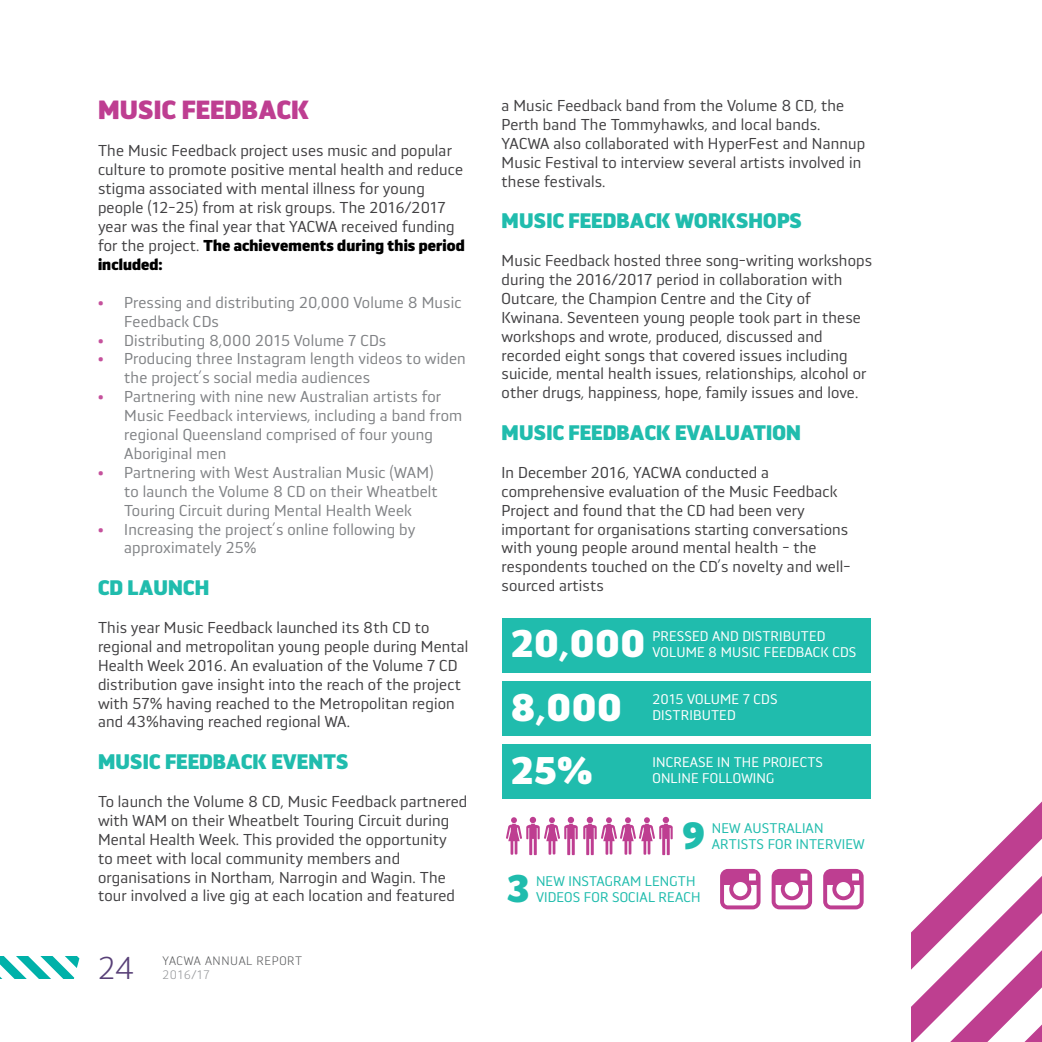
<style>
.page{position:relative;width:1042px;height:1042px;background:#fff}
.page>*{position:absolute;margin:0;border:0;box-sizing:border-box;transform-origin:0 0}
.t1{font:700 38.5px/63.2px "Aneba Neue";letter-spacing:.01em;color:#fff}
.t2{font:700 38.5px "Aneba Neue";color:#20bcad}
.t3{font:200 31.5px "Aneba Neue";color:#584077}
.t4{font:700 26.25px "Aneba Neue";letter-spacing:.01em;color:#be3e91}
.t5{font:700 21px "Aneba Neue";letter-spacing:.01em;color:#20bcad}
.t6{font:15.75px/18.9px "Aneba Neue";letter-spacing:.01em;color:#414042}
.t7{font:15.75px/18.9px "Aneba Neue";letter-spacing:.01em;color:#808285}
.t8{font:14px/15.8px "Aneba Neue";letter-spacing:.01em;color:#fff}
.t9{font:14px/15.8px "Aneba Neue";letter-spacing:.01em;color:#20bcad}
.t10{font:200 12.25px "Aneba Neue";letter-spacing:.05em;color:#58595b}
.t11{font:200 12.25px "Aneba Neue";letter-spacing:.05em;color:#939598}
.s1{font-weight:700;color:#000}
.s2{font-weight:700;color:#c5519c}
</style>
<div class="page">
<svg style="left:0;top:956px;width:79px;height:23px"></svg>
<div style="left:502px;top:618px;width:369px;height:54px;background:#20bcad"></div>
<div style="left:502px;top:681px;width:369px;height:55px;background:#20bcad"></div>
<div style="left:502px;top:744px;width:369px;height:55px;background:#20bcad"></div>
<svg style="left:506px;top:817px;width:167px;height:38px"></svg>
<svg style="left:720px;top:869px;width:40px;height:40px"></svg>
<svg style="left:771px;top:869px;width:41px;height:40px"></svg>
<svg style="left:823px;top:869px;width:40px;height:40px"></svg>
<svg style="left:911px;top:801px;width:131px;height:241px"></svg>
<h3 class="t4" style="left:98px;top:92px;width:213px">MUSIC FEEDBACK</h3>
<p class="t6" style="left:98px;top:141px;width:368px">The Music Feedback project uses music and popular culture to promote positive mental health and reduce stigma associated with mental illness for young people (12-25) from at risk groups. The 2016/2017 year was the final year that YACWA received funding for the project. <span class="s1">The achievements during this period included:</span></p>
<p class="t7" style="left:124px;top:292px;width:339px;text-indent:-26px"><span class="s2">•</span> Pressing and distributing 20,000 Volume 8 Music<br>Feedback CDs</p>
<p class="t7" style="left:98px;top:330px;width:290px"><span class="s2">•</span> Distributing 8,000 2015 Volume 7 CDs</p>
<p class="t7" style="left:124px;top:349px;width:343px;text-indent:-26px"><span class="s2">•</span> Producing three Instagram length videos to widen the project’s social media audiences</p>
<p class="t7" style="left:124px;top:387px;width:339px;text-indent:-26px"><span class="s2">•</span> Partnering with nine new Australian artists for Music Feedback interviews, including a band from regional Queensland comprised of four young Aboriginal men</p>
<p class="t7" style="left:124px;top:463px;width:315px;text-indent:-26px"><span class="s2">•</span> Partnering with West Australian Music (WAM) to launch the Volume 8 CD on their Wheatbelt<br>Touring Circuit during Mental Health Week</p>
<p class="t7" style="left:124px;top:519px;width:292px;text-indent:-26px"><span class="s2">•</span> Increasing the project’s online following by approximately 25%</p>
<h3 class="t5" style="left:98px;top:574px;width:113px">CD LAUNCH</h3>
<p class="t6" style="left:98px;top:618px;width:372px">This year Music Feedback launched its 8th CD to regional and metropolitan young people during Mental Health Week 2016. An evaluation of the Volume 7 CD distribution gave insight into the reach of the project with 57% having reached to the Metropolitan region and 43%having reached regional WA.</p>
<h3 class="t5" style="left:98px;top:748px;width:252px">MUSIC FEEDBACK EVENTS</h3>
<p class="t6" style="left:98px;top:792px;width:371px">To launch the Volume 8 CD, Music Feedback partnered with WAM on their Wheatbelt Touring Circuit during Mental Health Week. This provided the opportunity<br>to meet with local community members and organisations in Northam, Narrogin and Wagin. The tour involved a live gig at each location and featured</p>
<h2 class="t3" style="left:98px;top:948px;width:38px">24</h2>
<p class="t10" style="left:162px;top:953px;width:141px">YACWA ANNUAL REPORT</p>
<p class="t11" style="left:162px;top:967px;width:48px">2016/17</p>
<p class="t6" style="left:501px;top:96px;width:365px">a Music Feedback band from the Volume 8 CD, the Perth band The Tommyhawks, and local bands.<br>YACWA also collaborated with HyperFest and Nannup Music Festival to interview several artists involved in these festivals.</p>
<h3 class="t5" style="left:501px;top:207px;width:302px">MUSIC FEEDBACK WORKSHOPS</h3>
<p class="t6" style="left:501px;top:251px;width:372px">Music Feedback hosted three song-writing workshops during the 2016/2017 period in collaboration with Outcare, the Champion Centre and the City of Kwinana. Seventeen young people took part in these workshops and wrote, produced, discussed and recorded eight songs that covered issues including suicide, mental health issues, relationships, alcohol or other drugs, happiness, hope, family issues and love.</p>
<h3 class="t5" style="left:501px;top:419px;width:301px">MUSIC FEEDBACK EVALUATION</h3>
<p class="t6" style="left:501px;top:463px;width:350px">In December 2016, YACWA conducted a comprehensive evaluation of the Music Feedback Project and found that the CD had been very important for organisations starting conversations with young people around mental health - the respondents touched on the CD’s novelty and well&shy;sourced artists</p>
<h1 class="t1" style="left:510px;top:612px;width:136px">20,000<br>8,000<br>25%</h1>
<p class="t8" style="left:652px;top:628px;width:205px">PRESSED AND DISTRIBUTED<br>VOLUME 8 MUSIC FEEDBACK CDS</p>
<p class="t8" style="left:652px;top:691px;width:127px">2015 VOLUME 7 CDS<br>DISTRIBUTED</p>
<p class="t8" style="left:652px;top:754px;width:172px">INCREASE IN THE PROJECTS<br>ONLINE FOLLOWING</p>
<p class="t9" style="left:712px;top:820px;width:154px">NEW AUSTRALIAN<br>ARTISTS FOR INTERVIEW</p>
<p class="t9" style="left:536px;top:873px;width:166px">NEW INSTAGRAM LENGTH<br>VIDEOS FOR SOCIAL REACH</p>
<h1 class="t2" style="left:682px;top:810px;width:25px">9</h1>
<h1 class="t2" style="left:506px;top:863px;width:26px">3</h1>
</div>
